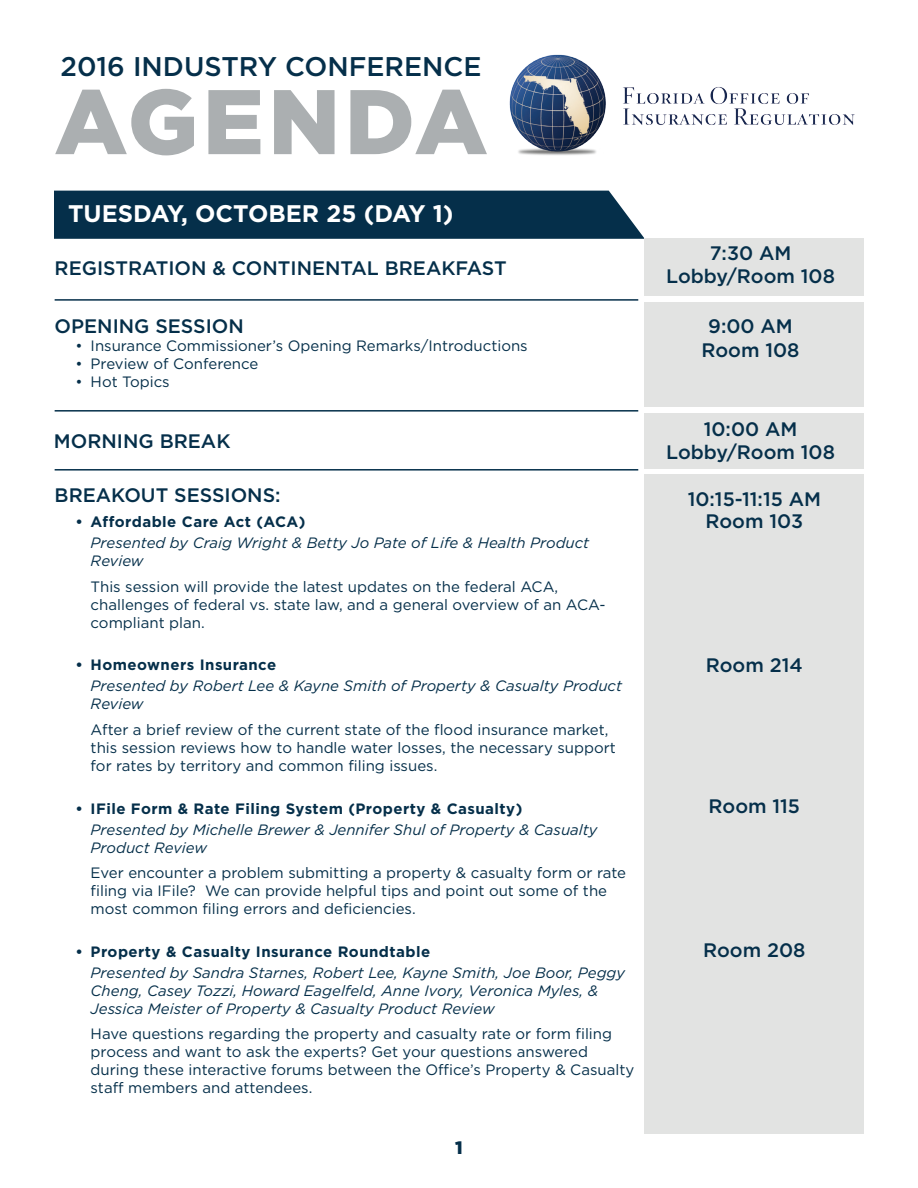
<style>
.page{position:relative;width:918px;height:1188px;background:#fff}
.page>*{position:absolute;margin:0;border:0;box-sizing:border-box;transform-origin:0 0}
.t1{font:900 91.5px "Gotham";letter-spacing:.05em;color:#abafb1}
.t2{font:500 27px "Gotham";color:#052f4a}
.t3{font:700 24px "Gotham";color:#fff}
.t4{font:500 19.5px/23.4px "Gotham";color:#052f4a;text-align:center}
.t5{font:900 18px "Gotham";color:#052f4a}
.t6{font:15px/18px "Gotham";color:#052f4a}
.t7{font:italic 15px/18px "Gotham";color:#052f4a}
.t8{font:700 15px "Gotham";letter-spacing:.03em;color:#052f4a}
</style>
<div class="page">
<img style="left:509px;top:54px;width:346px;height:101px">
<div style="left:54px;top:191px;width:591px;height:48px;background:#052f4a"></div>
<div style="left:645px;top:239px;width:219px;height:57px;background:#e2e3e2"></div>
<div style="left:645px;top:302px;width:219px;height:105px;background:#e2e3e2"></div>
<div style="left:645px;top:413px;width:219px;height:55px;background:#e2e3e2"></div>
<div style="left:645px;top:474px;width:219px;height:660px;background:#e2e3e2"></div>
<hr style="left:55px;top:299px;width:583px;height:2px;background:#052f4a">
<hr style="left:55px;top:410px;width:583px;height:2px;background:#052f4a">
<hr style="left:55px;top:469px;width:583px;height:2px;background:#052f4a">
<h2 class="t2" style="left:61px;top:51px;width:422px">2016 INDUSTRY CONFERENCE</h2>
<h1 class="t1" style="left:55px;top:69px;width:434px">AGENDA</h1>
<h3 class="t3" style="left:68px;top:198px;width:387px">TUESDAY, OCTOBER 25 (DAY 1)</h3>
<h3 class="t4" style="left:55px;top:256px;width:454px">REGISTRATION &amp; CONTINENTAL BREAKFAST</h3>
<h3 class="t4" style="left:55px;top:314px;width:191px">OPENING SESSION</h3>
<p class="t6" style="left:76px;top:337px;width:454px">• Insurance Commissioner’s Opening Remarks/Introductions</p>
<p class="t6" style="left:76px;top:355px;width:184px">• Preview of Conference</p>
<p class="t6" style="left:76px;top:373px;width:96px">• Hot Topics</p>
<h3 class="t4" style="left:666px;top:241px;width:170px">7:30 AM<br>Lobby/Room 108</h3>
<h3 class="t4" style="left:702px;top:314px;width:100px">9:00 AM<br>Room 108</h3>
<h3 class="t4" style="left:54px;top:429px;width:178px">MORNING BREAK</h3>
<h3 class="t4" style="left:666px;top:417px;width:170px">10:00 AM<br>Lobby/Room 108</h3>
<h3 class="t4" style="left:55px;top:483px;width:227px">BREAKOUT SESSIONS:</h3>
<p class="t8" style="left:76px;top:512px;width:231px">• Affordable Care Act (ACA)</p>
<p class="t7" style="left:91px;top:534px;width:500px">Presented by Craig Wright &amp; Betty Jo Pate of Life &amp; Health Product<br>Review</p>
<p class="t6" style="left:91px;top:577px;width:517px">This session will provide the latest updates on the federal ACA, challenges of federal vs. state law, and a general overview of an ACA&shy;compliant plan.</p>
<p class="t8" style="left:76px;top:655px;width:202px">• Homeowners Insurance</p>
<p class="t7" style="left:91px;top:677px;width:533px">Presented by Robert Lee &amp; Kayne Smith of Property &amp; Casualty Product<br>Review</p>
<p class="t6" style="left:91px;top:720px;width:527px">After a brief review of the current state of the flood insurance market, this session reviews how to handle water losses, the necessary support for rates by territory and common filing issues.</p>
<p class="t8" style="left:76px;top:798px;width:448px">• IFile Form &amp; Rate Filing System (Property &amp; Casualty)</p>
<p class="t7" style="left:91px;top:820px;width:508px">Presented by Michelle Brewer &amp; Jennifer Shul of Property &amp; Casualty<br>Product Review</p>
<p class="t6" style="left:91px;top:864px;width:537px">Ever encounter a problem submitting a property &amp; casualty form or rate filing via IFile? We can provide helpful tips and point out some of the most common filing errors and deficiencies.</p>
<p class="t8" style="left:76px;top:942px;width:356px">• Property &amp; Casualty Insurance Roundtable</p>
<p class="t7" style="left:91px;top:964px;width:536px">Presented by Sandra Starnes, Robert Lee, Kayne Smith, Joe Boor, Peggy<br>Cheng, Casey Tozzi, Howard Eagelfeld, Anne Ivory, Veronica Myles, &amp;<br>Jessica Meister of Property &amp; Casualty Product Review</p>
<p class="t6" style="left:91px;top:1025px;width:545px">Have questions regarding the property and casualty rate or form filing process and want to ask the experts? Get your questions answered during these interactive forums between the Office’s Property &amp; Casualty staff members and attendees.</p>
<h3 class="t4" style="left:688px;top:487px;width:135px">10:15-11:15 AM</h3>
<h3 class="t4" style="left:706px;top:509px;width:99px">Room 103</h3>
<h3 class="t4" style="left:706px;top:653px;width:98px">Room 214</h3>
<h3 class="t4" style="left:709px;top:794px;width:93px">Room 115</h3>
<h3 class="t4" style="left:703px;top:938px;width:104px">Room 208</h3>
<p class="t5" style="left:455px;top:1137px;width:9px">1</p>
</div>
